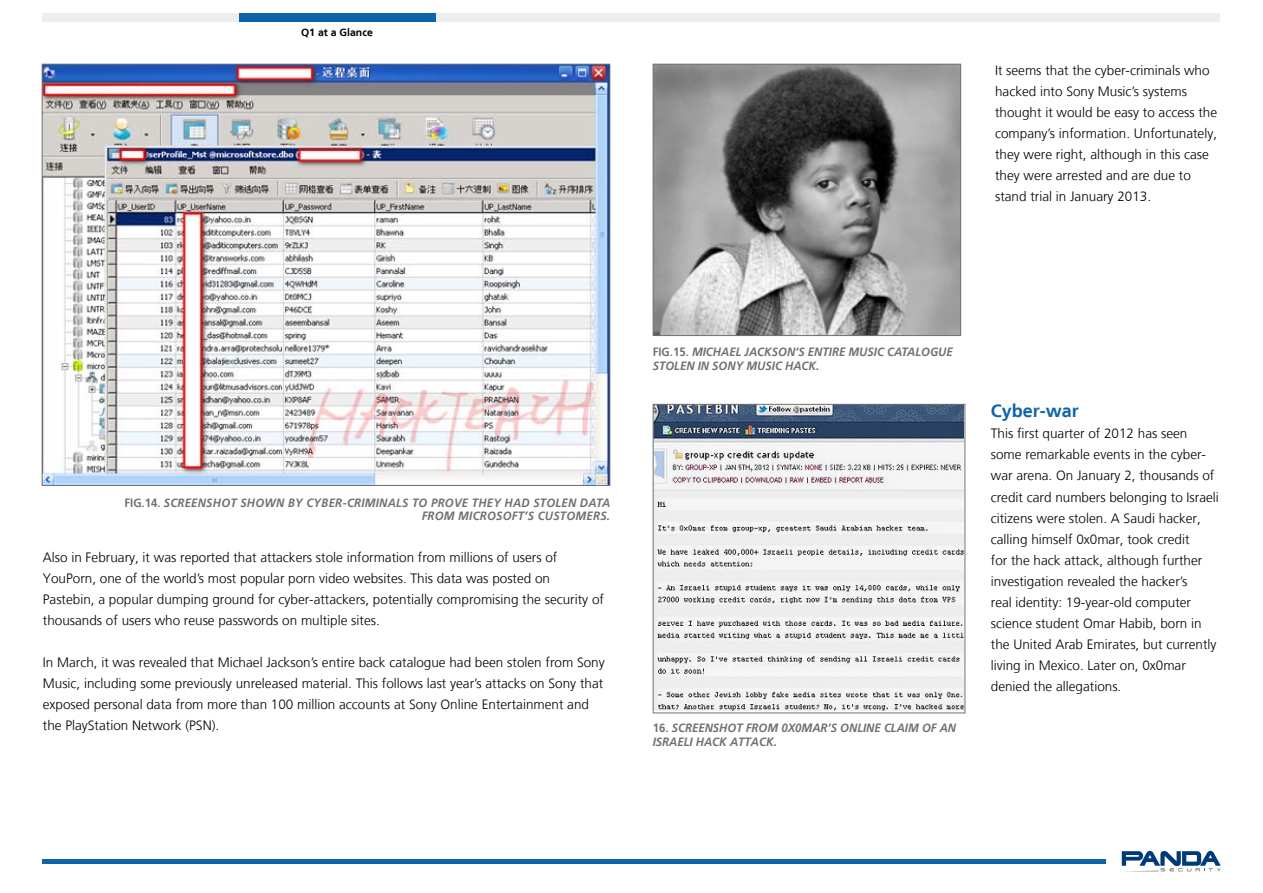
<style>
.page{position:relative;width:1263px;height:893px;background:#fff}
.page>*{position:absolute;margin:0;border:0;box-sizing:border-box;transform-origin:0 0}
.t1{font:700 18px "Frutiger LT";color:#0d64aa}
.t2{font:300 13.5px/21px "Frutiger LT";color:#000}
.t3{font:italic 700 12px/14.4px "Frutiger LT";color:#707172;scale:.95 1}
.t4{font:italic 700 12px/13.5px "Frutiger LT";letter-spacing:.02em;color:#707172;text-align:right;scale:.95 1}
.t5{font:700 10.5px "Frutiger LT";color:#000}
.s1{font-style:normal}
</style>
<div class="page">
<div style="left:43px;top:13px;width:1177px;height:8px;background:#eceded"></div>
<div style="left:239px;top:13px;width:196px;height:8px;background:#0d64aa"></div>
<hr style="left:43px;top:859px;width:1063px;height:4px;background:#0d64aa">
<svg style="left:1122px;top:851px;width:99px;height:21px"></svg>
<img style="left:655px;top:66px;width:304px;height:268px">
<div style="left:653px;top:64px;width:308px;height:272px;border:1px solid #707172"></div>
<img style="left:44px;top:66px;width:564px;height:418px">
<img style="left:655px;top:406px;width:308px;height:304px">
<div style="left:653px;top:404px;width:312px;height:309px;border:1px solid #707172"></div>
<p class="t5" style="left:301px;top:26px;width:73px">Q1 at a Glance</p>
<p class="t2" style="left:995px;top:60px;width:224px">It seems that the cyber-criminals who hacked into Sony Music’s systems thought it would be easy to access the company’s information. Unfortunately, they were right, although in this case they were arrested and are due to stand trial in January 2013.</p>
<p class="t4" style="left:124px;top:496px;width:513px"><span class="s1">FIG.14.</span> SCREENSHOT SHOWN BY CYBER-CRIMINALS TO PROVE THEY HAD STOLEN DATA<br>FROM MICROSOFT’S CUSTOMERS.</p>
<p class="t2" style="left:43px;top:547px;width:563px">Also in February, it was reported that attackers stole information from millions of users of YouPorn, one of the world’s most popular porn video websites. This data was posted on Pastebin, a popular dumping ground for cyber-attackers, potentially compromising the security of thousands of users who reuse passwords on multiple sites.</p>
<p class="t2" style="left:43px;top:652px;width:563px">In March, it was revealed that Michael Jackson’s entire back catalogue had been stolen from Sony Music, including some previously unreleased material. This follows last year’s attacks on Sony that exposed personal data from more than 100 million accounts at Sony Online Entertainment and the PlayStation Network (PSN).</p>
<p class="t3" style="left:653px;top:344px;width:317px"><span class="s1">FIG.15.</span> MICHAEL JACKSON’S ENTIRE MUSIC CATALOGUE<br>STOLEN IN SONY MUSIC HACK.</p>
<p class="t3" style="left:653px;top:721px;width:321px"><span class="s1">16.</span> SCREENSHOT FROM 0X0MAR’S ONLINE CLAIM OF AN<br>ISRAELI HACK ATTACK.</p>
<h1 class="t1" style="left:991px;top:401px;width:90px">Cyber-war</h1>
<p class="t2" style="left:991px;top:423px;width:230px">This first quarter of 2012 has seen some remarkable events in the cyber&shy;war arena. On January 2, thousands of credit card numbers belonging to Israeli citizens were stolen. A Saudi hacker, calling himself 0x0mar, took credit<br>for the hack attack, although further investigation revealed the hacker’s<br>real identity: 19-year-old computer science student Omar Habib, born in the United Arab Emirates, but currently living in Mexico. Later on, 0x0mar denied the allegations.</p>
</div>
